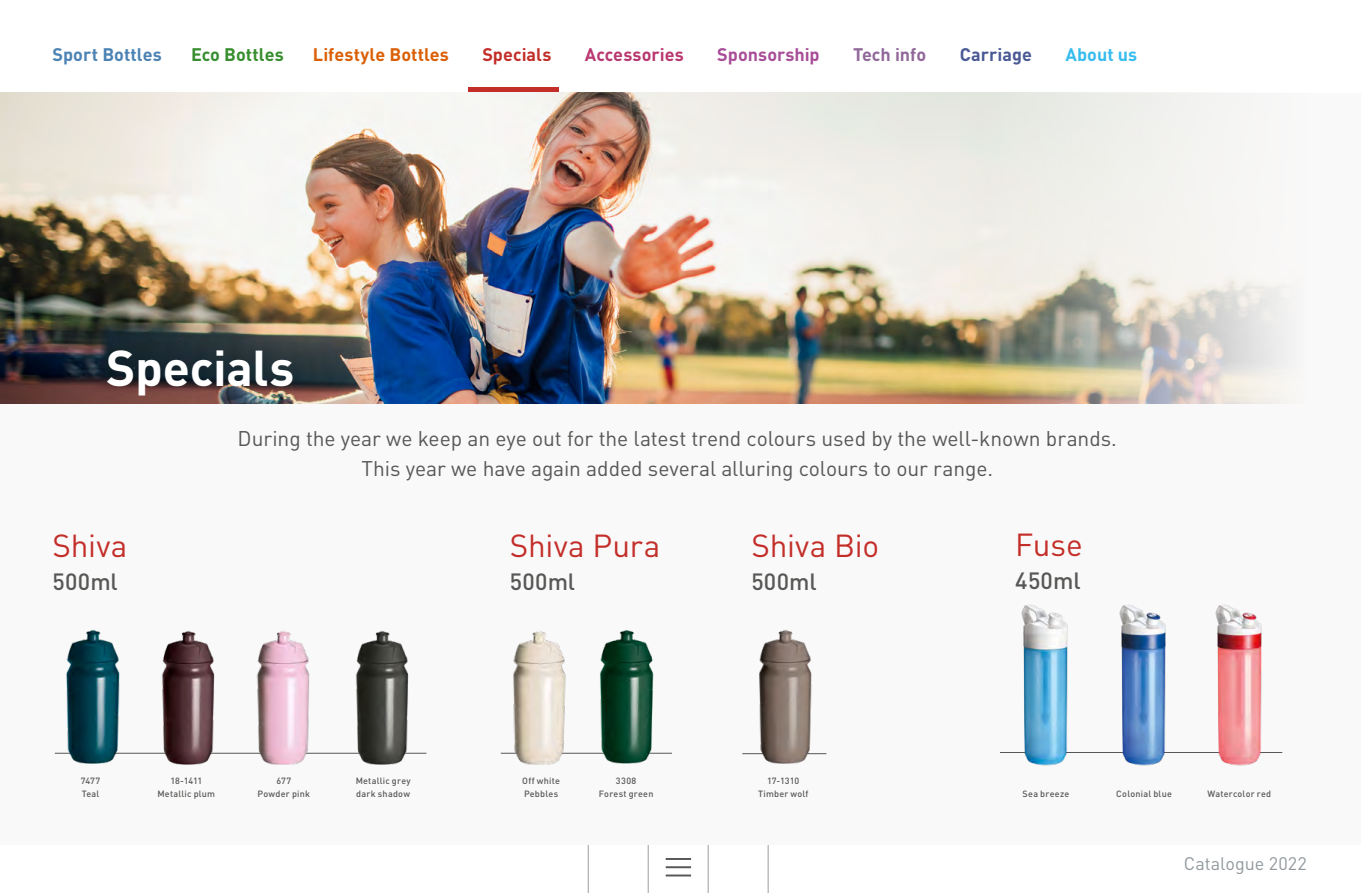
<style>
.page{position:relative;width:1361px;height:893px;background:#fff}
.page>*{position:absolute;margin:0;border:0;box-sizing:border-box;transform-origin:0 0}
.t1{font:700 49.65px "DIN Pro";letter-spacing:-.005em;color:#fff}
.t2{font:31.5px "DIN Pro";letter-spacing:-.005em;color:#c32e29}
.t3{font:500 23.25px "DIN Pro";letter-spacing:.005em;color:#575756}
.t4{font:21px/30px "DIN Pro";letter-spacing:-.005em;color:#575756;text-align:center}
.t5{font:700 18px "DIN Pro";letter-spacing:.005em;color:#da5f06}
.t6{font:18px "DIN Pro";color:#91999e}
.t7{font:700 18px "DIN Pro";color:#4b83b4}
.t8{font:700 18px "DIN Pro";color:#b9376f}
.t9{font:700 18px "DIN Pro";color:#a84d97}
.t10{font:700 18px "DIN Pro";color:#378e2e}
.t11{font:700 18px "DIN Pro";color:#c32e29}
.t12{font:700 18px "DIN Pro";color:#906899}
.t13{font:700 18px "DIN Pro";color:#4a5995}
.t14{font:700 18px "DIN Pro";letter-spacing:.005em;color:#36bcee}
.t15{font:500 9px/13.5px "DIN Pro";letter-spacing:.025em;color:#575756;text-align:center}
</style>
<div class="page">
<hr style="left:708px;top:841px;width:1px;height:52px;background:#9d9d9c">
<hr style="left:648px;top:841px;width:1px;height:52px;background:#9d9d9c">
<hr style="left:588px;top:841px;width:1px;height:52px;background:#9d9d9c">
<hr style="left:768px;top:841px;width:1px;height:52px;background:#9d9d9c">
<hr style="left:666px;top:858px;width:25px;height:2px;background:#575756">
<hr style="left:666px;top:866px;width:25px;height:2px;background:#575756">
<hr style="left:666px;top:874px;width:25px;height:2px;background:#575756">
<div style="left:0;top:94px;width:1361px;height:751px;background:#faf9f9"></div>
<div style="left:468px;top:87px;width:91px;height:6px;background:#c32e29"></div>
<hr style="left:55px;top:753px;width:371px;height:1px;background:#575756">
<hr style="left:1000px;top:752px;width:282px;height:1px;background:#575756">
<img style="left:1021px;top:604px;width:47px;height:161px">
<img style="left:1119px;top:604px;width:47px;height:161px">
<img style="left:1215px;top:604px;width:47px;height:161px">
<img style="left:0;top:93px;width:1284px;height:311px">
<img style="left:60px;top:630px;width:64px;height:134px">
<img style="left:157px;top:631px;width:64px;height:134px">
<img style="left:252px;top:631px;width:64px;height:134px">
<img style="left:351px;top:631px;width:64px;height:134px">
<hr style="left:501px;top:753px;width:171px;height:1px;background:#575756">
<img style="left:509px;top:631px;width:64px;height:134px">
<img style="left:592px;top:630px;width:67px;height:134px">
<hr style="left:742px;top:753px;width:84px;height:1px;background:#575756">
<img style="left:755px;top:630px;width:61px;height:134px">
<h3 class="t7" style="left:53px;top:40px;width:111px">Sport Bottles</h3>
<h3 class="t10" style="left:191px;top:40px;width:94px">Eco Bottles</h3>
<h3 class="t5" style="left:313px;top:40px;width:138px">Lifestyle Bottles</h3>
<h3 class="t11" style="left:482px;top:40px;width:71px">Specials</h3>
<h3 class="t8" style="left:585px;top:40px;width:100px">Accessories</h3>
<h3 class="t9" style="left:717px;top:40px;width:104px">Sponsorship</h3>
<h3 class="t12" style="left:853px;top:40px;width:75px">Tech info</h3>
<h3 class="t13" style="left:959px;top:40px;width:74px">Carriage</h3>
<h3 class="t14" style="left:1065px;top:40px;width:73px">About us</h3>
<h1 class="t1" style="left:106px;top:326px;width:190px">Specials</h1>
<h3 class="t4" style="left:238px;top:421px;width:881px">During the year we keep an eye out for the latest trend colours used by the well-known brands.<br>This year we have again added several alluring colours to our range.</h3>
<h2 class="t2" style="left:53px;top:521px;width:76px">Shiva</h2>
<h3 class="t3" style="left:53px;top:562px;width:67px">500ml</h3>
<p class="t15" style="left:81px;top:773px;width:21px;text-align:left">7477<br>Teal</p>
<p class="t15" style="left:157px;top:773px;width:59px">18-1411<br>Metallic plum</p>
<p class="t15" style="left:258px;top:773px;width:54px">677<br>Powder pink</p>
<p class="t15" style="left:356px;top:773px;width:56px;text-align:left">Metallic grey dark shadow</p>
<h2 class="t2" style="left:510px;top:521px;width:152px">Shiva Pura</h2>
<h3 class="t3" style="left:510px;top:562px;width:67px">500ml</h3>
<p class="t15" style="left:522px;top:773px;width:39px;text-align:left">Off white<br>Pebbles</p>
<p class="t15" style="left:599px;top:773px;width:56px">3308<br>Forest green</p>
<h2 class="t2" style="left:751px;top:521px;width:129px">Shiva Bio</h2>
<h3 class="t3" style="left:751px;top:563px;width:67px">500ml</h3>
<p class="t15" style="left:758px;top:773px;width:52px">17-1310<br>Timber wolf</p>
<h2 class="t2" style="left:1015px;top:520px;width:69px">Fuse</h2>
<h3 class="t3" style="left:1015px;top:562px;width:67px">450ml</h3>
<p class="t15" style="left:1022px;top:786px;width:48px">Sea breeze</p>
<p class="t15" style="left:1116px;top:786px;width:57px">Colonial blue</p>
<p class="t15" style="left:1207px;top:786px;width:65px">Watercolor red</p>
<h3 class="t6" style="left:1184px;top:850px;width:125px">Catalogue 2022</h3>
</div>
